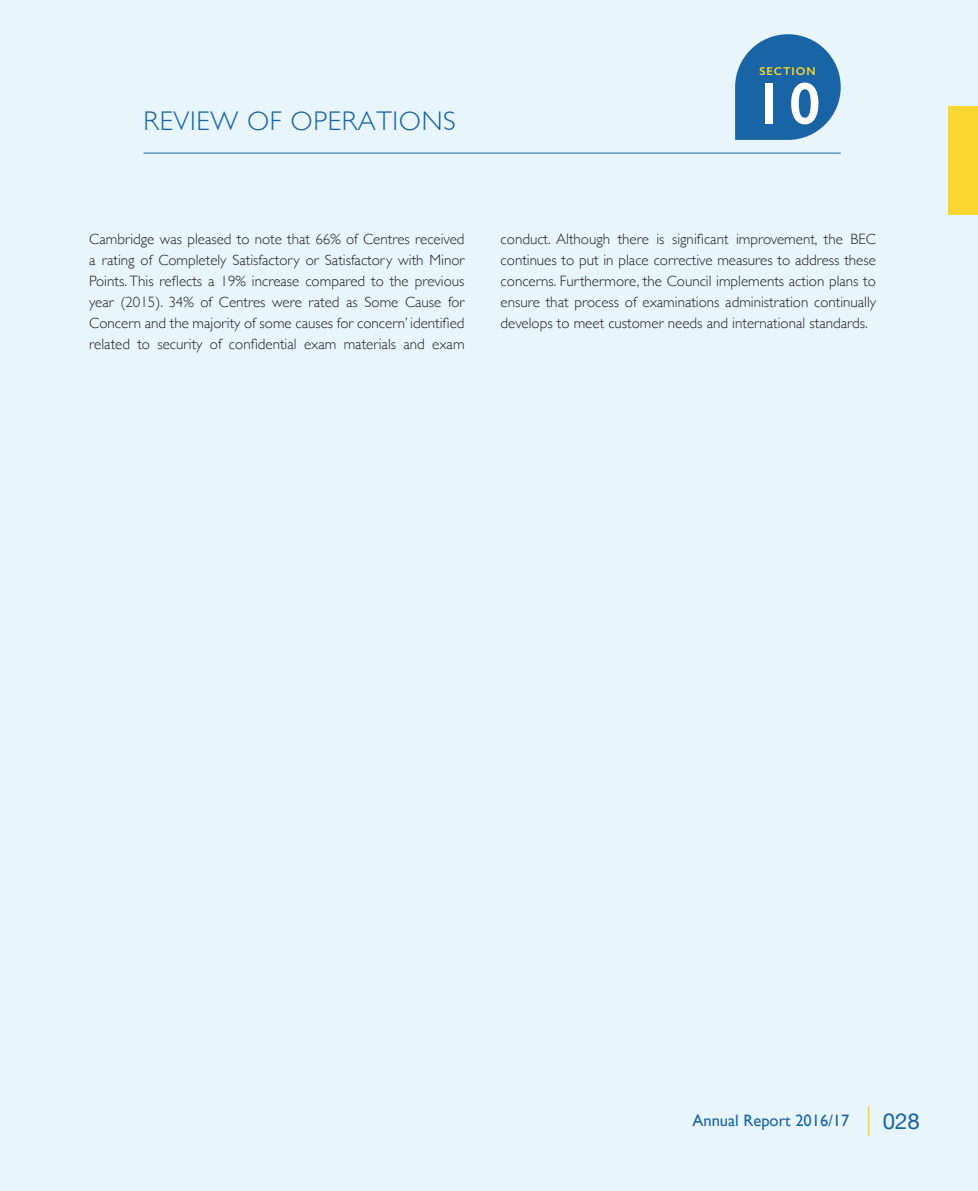
<style>
.page{position:relative;width:978px;height:1191px;background:#e8f5fd}
.page>*{position:absolute;margin:0;border:0;box-sizing:border-box;transform-origin:0 0}
.t1{font:600 59.85px "Gill Sans";color:#fff}
.t2{font:300 27px "Gill Sans";letter-spacing:.025em;color:#1864a5}
.t3{font:22.2px "Helvetica Neue";color:#1864a5}
.t4{font:16.5px "Gill Sans";color:#1864a5}
.t5{font:300 15px/21px "Gill Sans";color:#241f1f;text-align:justify}
.t6{font:600 11.4px "Gill Sans";letter-spacing:.08em;color:#fad630}
</style>
<div class="page">
<div style="left:948px;top:106px;width:30px;height:109px;background:#fad630"></div>
<hr style="left:868px;top:1106px;width:1px;height:30px;background:#fad630">
<svg style="left:735px;top:34px;width:106px;height:106px"></svg>
<hr style="left:144px;top:153px;width:697px;height:1px;background:#1864a5">
<h2 class="t2" style="left:144px;top:100px;width:314px">REVIEW OF OPERATIONS</h2>
<p class="t6" style="left:759px;top:64px;width:58px">SECTION</p>
<h1 class="t1" style="left:753px;top:67px;width:69px">10</h1>
<p class="t5" style="left:89px;top:227px;width:377px">Cambridge was pleased to note that 66% of Centres received a rating of Completely Satisfactory or Satisfactory with Minor Points. This reflects a 19% increase compared to the previous year (2015). 34% of Centres were rated as Some Cause for Concern and the majority of some causes for concern’ identified related to security of confidential exam materials and exam</p>
<p class="t5" style="left:501px;top:227px;width:377px">conduct. Although there is significant improvement, the BEC continues to put in place corrective measures to address these concerns. Furthermore, the Council implements action plans to ensure that process of examinations administration continually develops to meet customer needs and international standards.</p>
<p class="t4" style="left:692px;top:1111px;width:158px">Annual Report 2016/17</p>
<h3 class="t3" style="left:883px;top:1105px;width:39px">028</h3>
</div>
